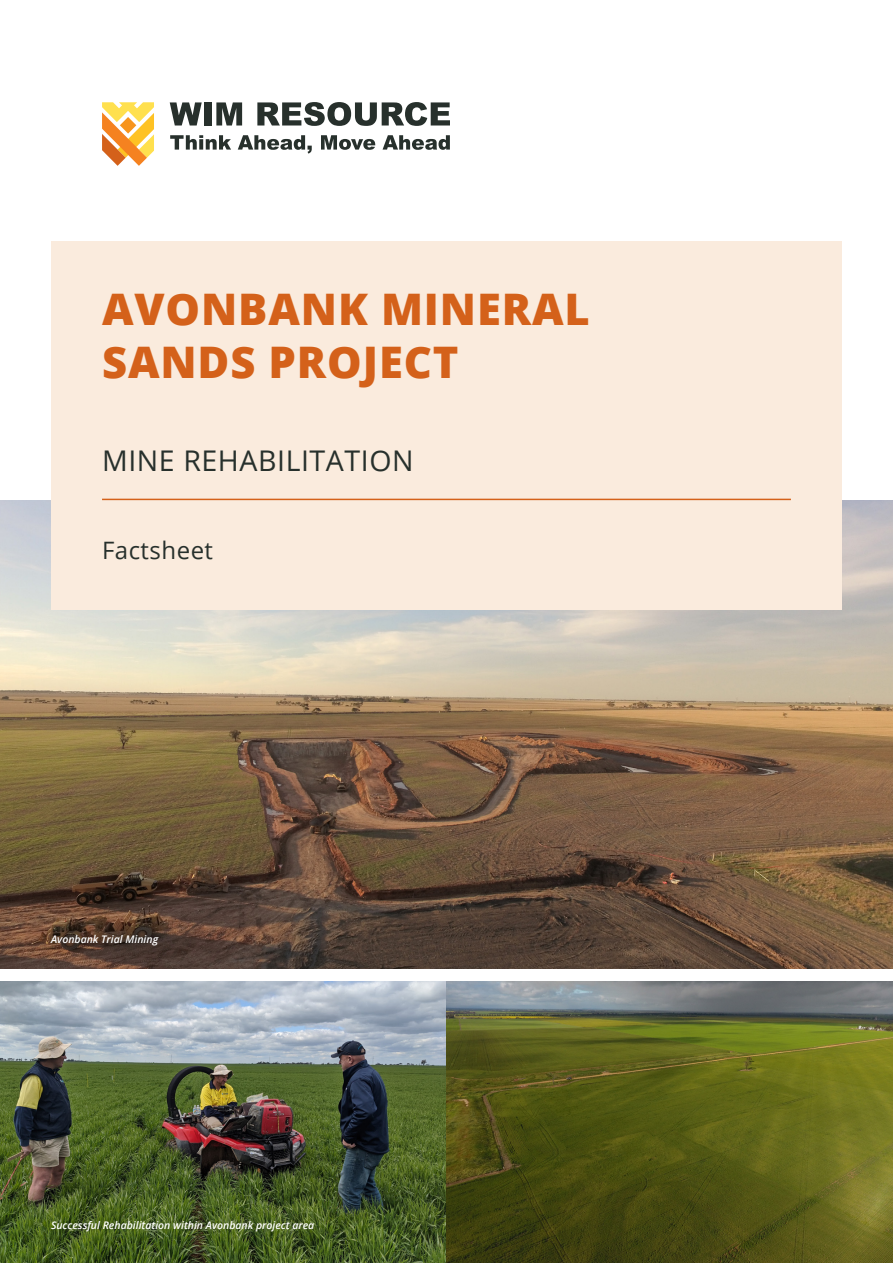
<style>
.page{position:relative;width:893px;height:1263px;background:#fff}
.page>*{position:absolute;margin:0;border:0;box-sizing:border-box;transform-origin:0 0}
.Heading{font:800 43.5px/52.2px "Open Sans";letter-spacing:.02em;color:#d4611a}
.Heading-2{font:28.5px "Open Sans";letter-spacing:.02em;color:#27302c}
.Heading-3{font:24px "Open Sans";letter-spacing:.02em;color:#27302c}
.Body{font:italic 600 10.5px "Open Sans";color:#fff}
</style>
<div class="page">
<img style="left:0;top:981px;width:446px;height:282px">
<img style="left:446px;top:981px;width:447px;height:282px">
<svg style="left:102px;top:102px;width:52px;height:64px"></svg>
<svg style="left:170px;top:102px;width:32px;height:23px"></svg>
<div style="left:204px;top:102px;width:7px;height:23px;background:#27302c"></div>
<svg style="left:216px;top:102px;width:26px;height:23px"></svg>
<svg style="left:257px;top:102px;width:193px;height:24px"></svg>
<svg style="left:170px;top:135px;width:61px;height:15px"></svg>
<svg style="left:238px;top:135px;width:74px;height:19px"></svg>
<svg style="left:321px;top:135px;width:54px;height:15px"></svg>
<svg style="left:383px;top:135px;width:67px;height:15px"></svg>
<img style="left:0;top:501px;width:893px;height:467px">
<div style="left:51px;top:241px;width:791px;height:369px;background:#faebdd"></div>
<hr style="left:102px;top:499px;width:689px;height:1px;background:#d4611a">
<p class="Heading" style="left:102px;top:281px;width:489px">AVONBANK MINERAL<br>SANDS PROJECT</p>
<p class="Heading-2" style="left:102px;top:441px;width:313px">MINE REHABILITATION</p>
<p class="Heading-3" style="left:102px;top:533px;width:113px">Factsheet</p>
<p class="Body" style="left:51px;top:932px;width:109px">Avonbank Trial Mining</p>
<p class="Body" style="left:51px;top:1218px;width:265px">Successful Rehabilitation within Avonbank project area</p>
</div>
